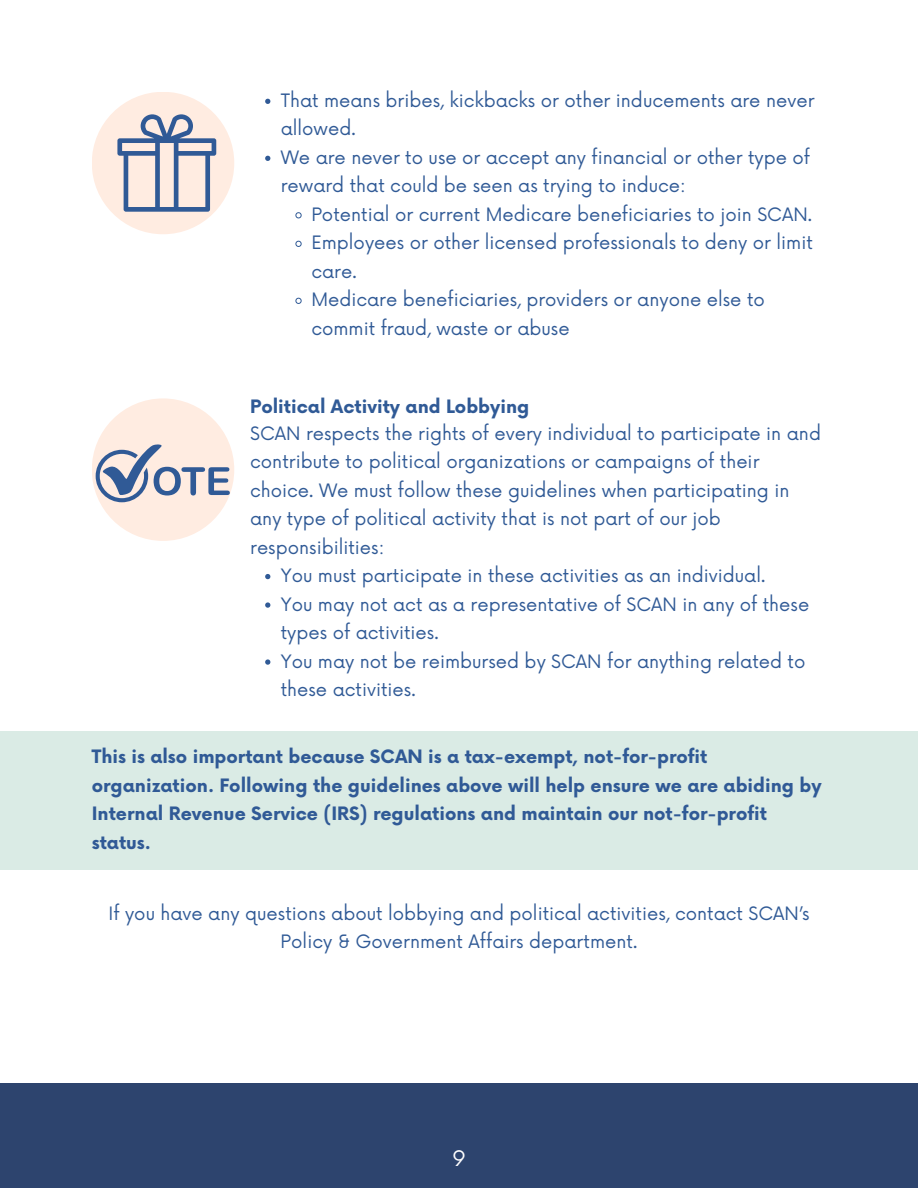
<style>
.page{position:relative;width:918px;height:1188px;background:#fff}
.page>*{position:absolute;margin:0;border:0;box-sizing:border-box;transform-origin:0 0}
.t1{font:21px "Now";color:#fff}
.t2{font:18px/28.5px "Now";color:#305a96}
.t3{font:700 18px/28.5px "Now";color:#305a96}
</style>
<div class="page">
<div style="left:0;top:1084px;width:918px;height:104px;background:#2d446e"></div>
<svg style="left:265px;top:574px;width:5px;height:5px"></svg>
<svg style="left:265px;top:602px;width:5px;height:6px"></svg>
<svg style="left:265px;top:659px;width:5px;height:6px"></svg>
<div style="left:92px;top:92px;width:142px;height:142px;background:#ffece1;border-radius:50%"></div>
<svg style="left:117px;top:114px;width:99px;height:98px"></svg>
<div style="left:92px;top:398px;width:142px;height:143px;background:#ffece1;border-radius:50%"></div>
<svg style="left:96px;top:444px;width:133px;height:58px"></svg>
<div style="left:0;top:731px;width:918px;height:138px;background:#daebe5"></div>
<svg style="left:265px;top:99px;width:5px;height:5px"></svg>
<svg style="left:265px;top:156px;width:5px;height:5px"></svg>
<svg style="left:295px;top:212px;width:7px;height:7px"></svg>
<svg style="left:295px;top:240px;width:7px;height:7px"></svg>
<svg style="left:295px;top:297px;width:7px;height:7px"></svg>
<p class="t2" style="left:281px;top:87px;width:535px">That means bribes, kickbacks or other inducements are never allowed.</p>
<p class="t2" style="left:281px;top:144px;width:531px">We are never to use or accept any financial or other type of reward that could be seen as trying to induce:</p>
<p class="t2" style="left:311px;top:201px;width:502px">Potential or current Medicare beneficiaries to join SCAN.</p>
<p class="t2" style="left:311px;top:230px;width:503px">Employees or other licensed professionals to deny or limit care.</p>
<h1 class="t2" style="left:311px;top:287px;width:455px">Medicare beneficiaries, providers or anyone else to commit fraud, waste or abuse</h1>
<p class="t3" style="left:250px;top:394px;width:281px">Political Activity and Lobbying</p>
<p class="t2" style="left:250px;top:420px;width:572px">SCAN respects the rights of every individual to participate in and contribute to political organizations or campaigns of their choice. We must follow these guidelines when participating in any type of political activity that is not part of our job responsibilities:</p>
<p class="t2" style="left:281px;top:562px;width:486px">You must participate in these activities as an individual.</p>
<p class="t2" style="left:281px;top:591px;width:530px">You may not act as a representative of SCAN in any of these types of activities.</p>
<p class="t2" style="left:281px;top:648px;width:526px">You may not be reimbursed by SCAN for anything related to these activities.</p>
<p class="t3" style="left:92px;top:744px;width:731px">This is also important because SCAN is a tax-exempt, not-for-profit organization. Following the guidelines above will help ensure we are abiding by Internal Revenue Service (IRS) regulations and maintain our not-for-profit status.</p>
<p class="t2" style="left:109px;top:900px;width:702px;text-align:center">If you have any questions about lobbying and political activities, contact SCAN’s<br>Policy &amp; Government Affairs department.</p>
<p class="t1" style="left:452px;top:1146px;width:15px">9</p>
</div>
